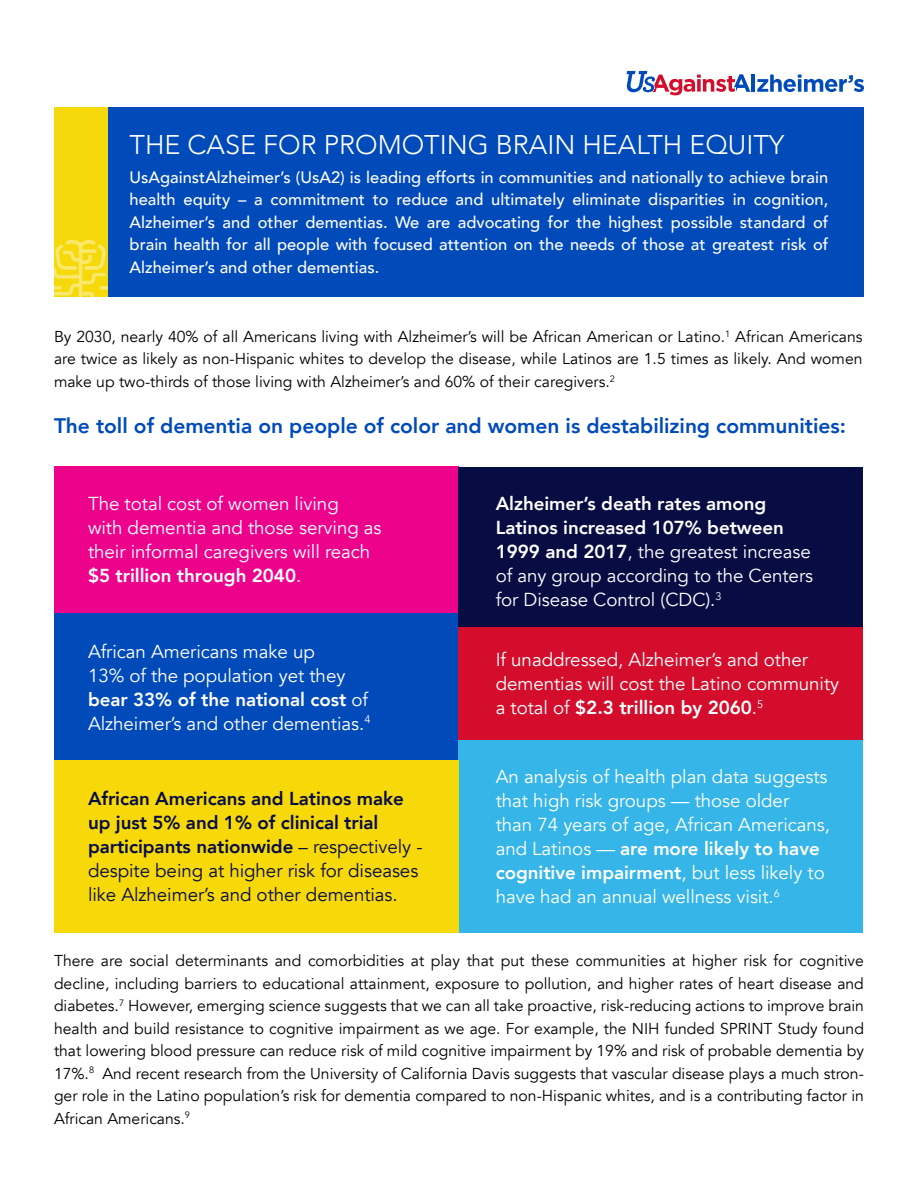
<style>
.page{position:relative;width:918px;height:1188px;background:#fff}
.page>*{position:absolute;margin:0;border:0;box-sizing:border-box;transform-origin:0 0}
.t1{font:300 27px "Avenir";color:#fff}
.t2{font:800 21px "Avenir";letter-spacing:-.005em;color:#004aba}
.t3{font:18.75px/24px "Avenir";letter-spacing:-.005em;color:#fff}
.t4{font:18.75px/24px "Avenir";letter-spacing:-.005em;color:#070c43}
.t5{font:500 16.5px/22.5px "Avenir";color:#fff;text-align:justify}
.t6{font:15.75px/22.5px "Avenir";color:#000;text-align:justify}
.s1{font-weight:800}
</style>
<div class="page">
<div style="left:54px;top:107px;width:810px;height:190px;background:#004aba"></div>
<hr style="left:752px;top:75px;width:3px;height:17px;background:#004aba">
<svg style="left:757px;top:75px;width:107px;height:17px"></svg>
<svg style="left:627px;top:71px;width:123px;height:24px"></svg>
<div style="left:54px;top:467px;width:405px;height:146px;background:#ed028c"></div>
<div style="left:54px;top:613px;width:405px;height:150px;background:#004aba"></div>
<div style="left:458px;top:467px;width:405px;height:160px;background:#070c43"></div>
<div style="left:458px;top:627px;width:405px;height:121px;background:#d30d2b"></div>
<div style="left:458px;top:740px;width:405px;height:192px;background:#35b5e8"></div>
<div style="left:54px;top:760px;width:404px;height:172px;background:#f7d909"></div>
<div style="left:54px;top:107px;width:54px;height:190px;background:#f6d90a"></div>
<img style="left:54px;top:241px;width:54px;height:56px">
<p class="t1" style="left:130px;top:129px;width:656px">THE CASE FOR PROMOTING BRAIN HEALTH EQUITY</p>
<p class="t5" style="left:130px;top:165px;width:700px">UsAgainstAlzheimer’s (UsA2) is leading efforts in communities and nationally to achieve brain health equity – a commitment to reduce and ultimately eliminate disparities in cognition, Alzheimer’s and other dementias. We are advocating for the highest possible standard of brain health for all people with focused attention on the needs of those at greatest risk of Alzheimer’s and other dementias.</p>
<p class="t6" style="left:54px;top:326px;width:810px">By 2030, nearly 40% of all Americans living with Alzheimer’s will be African American or Latino.<sup>1</sup> African Americans are twice as likely as non-Hispanic whites to develop the disease, while Latinos are 1.5 times as likely. And women make up two-thirds of those living with Alzheimer’s and 60% of their caregivers.<sup>2</sup></p>
<p class="t2" style="left:54px;top:409px;width:793px">The toll of dementia on people of color and women is destabilizing communities:</p>
<p class="t3" style="left:88px;top:492px;width:295px">The total cost of women living<br>with dementia and those serving as their informal caregivers will reach <span class="s1">$5 trillion through 2040</span>.</p>
<p class="t3" style="left:88px;top:639px;width:228px">African Americans make up</p>
<p class="t3" style="left:88px;top:663px;width:284px">13% of the population yet they <span class="s1">bear 33% of the national cost</span> of<br>Alzheimer’s and other dementias.<sup>4</sup></p>
<p class="t4" style="left:88px;top:787px;width:336px"><span class="s1">African Americans and Latinos make up just 5% and 1% of clinical trial participants nationwide</span> – respectively - despite being at higher risk for diseases like Alzheimer’s and other dementias.</p>
<p class="t3" style="left:496px;top:492px;width:319px"><span class="s1">Alzheimer’s death rates among<br>Latinos increased 107% between<br>1999 and 2017</span>, the greatest increase of any group according to the Centers for Disease Control (CDC).<sup>3</sup></p>
<p class="t3" style="left:496px;top:648px;width:345px">If unaddressed, Alzheimer’s and other dementias will cost the Latino community a total of <span class="s1">$2.3 trillion by 2060</span>.<sup>5</sup></p>
<p class="t3" style="left:496px;top:765px;width:336px">An analysis of health plan data suggests that high risk groups — those older than 74 years of age, African Americans, and Latinos — <span class="s1">are more likely to have cognitive impairment</span>, but less likely to have had an annual wellness visit.<sup>6</sup></p>
<p class="t6" style="left:54px;top:950px;width:812px">There are social determinants and comorbidities at play that put these communities at higher risk for cognitive decline, including barriers to educational attainment, exposure to pollution, and higher rates of heart disease and diabetes.<sup>7</sup> However, emerging science suggests that we can all take proactive, risk-reducing actions to improve brain health and build resistance to cognitive impairment as we age. For example, the NIH funded SPRINT Study found that lowering blood pressure can reduce risk of mild cognitive impairment by 19% and risk of probable dementia by 17%.<sup>8</sup> And recent research from the University of California Davis suggests that vascular disease plays a much stron&shy;ger role in the Latino population’s risk for dementia compared to non-Hispanic whites, and is a contributing factor in African Americans.<sup>9</sup></p>
</div>
